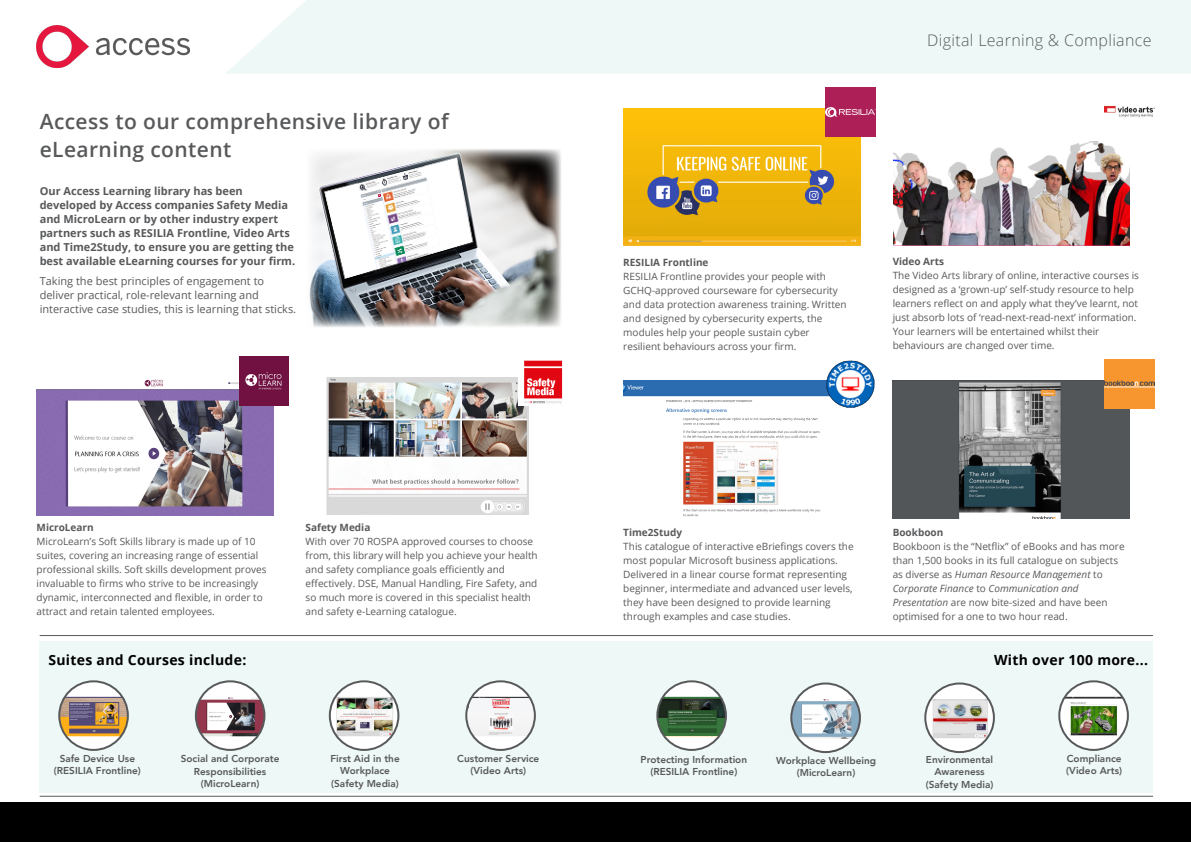
<style>
.page{position:relative;width:1191px;height:842px;background:#fff}
.page>*{position:absolute;margin:0;border:0;box-sizing:border-box;transform-origin:0 0}
.t1{font:600 21px/28px "Open Sans";letter-spacing:.02em;color:#58595b}
.t2{font:300 16px "Open Sans";letter-spacing:.02em;color:#58595b}
.t3{font:700 14px "Open Sans";letter-spacing:.02em;color:#000}
.t4{font:700 11px/14px "Open Sans";color:#58595b}
.t5{font:11px/14px "Open Sans";color:#58595b}
.t6{font:10px/14px "Open Sans";color:#58595b}
.t7{font:800 10px/12.5px "Avenir LT";color:#58595b;text-align:center}
.t8{font:700 10px "Open Sans";color:#58595b}
.s1{font-style:italic}
</style>
<div class="page">
<div style="left:226px;top:0;width:965px;height:74px;background:#eef8f7"></div>
<div style="left:0;top:803px;width:1191px;height:39px;background:#000"></div>
<div style="left:40px;top:641px;width:1113px;height:151px;background:#eef8f7"></div>
<hr style="left:40px;top:796px;width:1113px;height:1px;background:#58595b">
<hr style="left:40px;top:635px;width:1113px;height:1px;background:#58595b">
<svg style="left:59px;top:681px;width:69px;height:69px"></svg>
<img style="left:59px;top:697px;width:69px;height:39px">
<div style="left:58px;top:680px;width:71px;height:71px;border:2px solid #58595b;border-radius:50%"></div>
<div style="left:196px;top:681px;width:68px;height:69px;background:#fff;border-radius:50%"></div>
<img style="left:196px;top:697px;width:68px;height:39px">
<div style="left:195px;top:680px;width:70px;height:71px;border:2px solid #58595b;border-radius:50%"></div>
<div style="left:330px;top:681px;width:68px;height:69px;background:#fff;border-radius:50%"></div>
<img style="left:330px;top:697px;width:68px;height:39px">
<div style="left:329px;top:680px;width:70px;height:71px;border:2px solid #58595b;border-radius:50%"></div>
<svg style="left:466px;top:681px;width:69px;height:69px"></svg>
<img style="left:468px;top:697px;width:67px;height:39px">
<div style="left:465px;top:680px;width:71px;height:71px;border:2px solid #58595b;border-radius:50%"></div>
<svg style="left:657px;top:681px;width:69px;height:69px"></svg>
<img style="left:659px;top:697px;width:67px;height:39px">
<div style="left:656px;top:680px;width:71px;height:71px;border:2px solid #58595b;border-radius:50%"></div>
<svg style="left:791px;top:683px;width:69px;height:69px"></svg>
<img style="left:791px;top:699px;width:69px;height:39px">
<div style="left:790px;top:682px;width:71px;height:71px;border:2px solid #58595b;border-radius:50%"></div>
<div style="left:925px;top:683px;width:69px;height:69px;background:#fff;border-radius:50%"></div>
<img style="left:925px;top:699px;width:69px;height:39px">
<div style="left:924px;top:682px;width:71px;height:71px;border:2px solid #58595b;border-radius:50%"></div>
<svg style="left:1059px;top:681px;width:68px;height:69px"></svg>
<img style="left:1061px;top:697px;width:66px;height:39px">
<div style="left:1058px;top:680px;width:70px;height:71px;border:2px solid #58595b;border-radius:50%"></div>
<img style="left:37px;top:379px;width:236px;height:136px">
<img style="left:623px;top:108px;width:237px;height:138px">
<img style="left:825px;top:87px;width:50px;height:49px">
<img style="left:893px;top:142px;width:236px;height:104px">
<img style="left:1104px;top:105px;width:50px;height:12px">
<img style="left:623px;top:380px;width:202px;height:137px">
<img style="left:825px;top:360px;width:50px;height:48px">
<img style="left:892px;top:380px;width:237px;height:138px">
<img style="left:1104px;top:360px;width:50px;height:48px">
<img style="left:239px;top:357px;width:50px;height:48px">
<img style="left:326px;top:377px;width:203px;height:138px">
<img style="left:309px;top:149px;width:252px;height:178px">
<img style="left:518px;top:360px;width:45px;height:45px">
<img style="left:37px;top:25px;width:152px;height:42px">
<h1 class="t1" style="left:40px;top:107px;width:410px">Access to our comprehensive library of eLearning content</h1>
<p class="t4" style="left:40px;top:184px;width:257px">Our Access Learning library has been developed by Access companies Safety Media and MicroLearn or by other industry expert partners such as RESILIA Frontline, Video Arts and Time2Study, to ensure you are getting the best available eLearning courses for your firm.</p>
<p class="t5" style="left:40px;top:274px;width:258px">Taking the best principles of engagement to deliver practical, role-relevant learning and interactive case studies, this is learning that sticks.</p>
<p class="t8" style="left:37px;top:521px;width:59px">MicroLearn</p>
<p class="t6" style="left:37px;top:534px;width:231px">MicroLearn’s Soft Skills library is made up of 10 suites, covering an increasing range of essential professional skills. Soft skills development proves invaluable to firms who strive to be increasingly dynamic, interconnected and flexible, in order to attract and retain talented employees.</p>
<h3 class="t3" style="left:48px;top:650px;width:199px">Suites and Courses include:</h3>
<p class="t8" style="left:306px;top:521px;width:66px">Safety Media</p>
<p class="t6" style="left:306px;top:534px;width:234px">With over 70 ROSPA approved courses to choose from, this library will help you achieve your health and safety compliance goals efficiently and effectively. DSE, Manual Handling, Fire Safety, and so much more is covered in this specialist health and safety e-Learning catalogue.</p>
<h2 class="t2" style="left:927px;top:29px;width:226px">Digital Learning &amp; Compliance</h2>
<p class="t8" style="left:623px;top:255px;width:87px">RESILIA Frontline</p>
<p class="t6" style="left:623px;top:269px;width:225px">RESILIA Frontline provides your people with GCHQ-approved courseware for cybersecurity and data protection awareness training. Written and designed by cybersecurity experts, the modules help your people sustain cyber resilient behaviours across your firm.</p>
<p class="t8" style="left:892px;top:255px;width:53px">Video Arts</p>
<p class="t6" style="left:892px;top:268px;width:248px">The Video Arts library of online, interactive courses is designed as a ‘grown-up’ self-study resource to help learners reflect on and apply what they’ve learnt, not just absorb lots of ‘read-next-read-next’ information.<br>Your learners will be entertained whilst their behaviours are changed over time.</p>
<p class="t8" style="left:623px;top:525px;width:60px">Time2Study</p>
<p class="t6" style="left:623px;top:539px;width:232px">This catalogue of interactive eBriefings covers the most popular Microsoft business applications.<br>Delivered in a linear course format representing beginner, intermediate and advanced user levels, they have been designed to provide learning through examples and case studies.</p>
<p class="t8" style="left:892px;top:525px;width:52px">Bookboon</p>
<p class="t6" style="left:892px;top:539px;width:233px">Bookboon is the “Netflix” of eBooks and has more than 1,500 books in its full catalogue on subjects as diverse as <span class="s1">Human Resource Management</span> to <span class="s1">Corporate Finance</span> to <span class="s1">Communication and Presentation</span> are now bite-sized and have been optimised for a one to two hour read.</p>
<h3 class="t3" style="left:994px;top:650px;width:155px">With over 100 more...</h3>
<p class="t7" style="left:54px;top:752px;width:88px">Safe Device Use (RESILIA Frontline)</p>
<p class="t7" style="left:181px;top:752px;width:100px">Social and Corporate<br>Responsibilities (MicroLearn)</p>
<p class="t7" style="left:330px;top:752px;width:71px">First Aid in the<br>Workplace (Safety Media)</p>
<p class="t7" style="left:457px;top:752px;width:84px">Customer Service (Video Arts)</p>
<p class="t7" style="left:640px;top:753px;width:108px">Protecting Information (RESILIA Frontline)</p>
<p class="t7" style="left:776px;top:754px;width:102px">Workplace Wellbeing (MicroLearn)</p>
<p class="t7" style="left:925px;top:753px;width:69px">Environmental<br>Awareness (Safety Media)</p>
<p class="t7" style="left:1066px;top:752px;width:57px;text-align:left">Compliance (Video Arts)</p>
</div>
